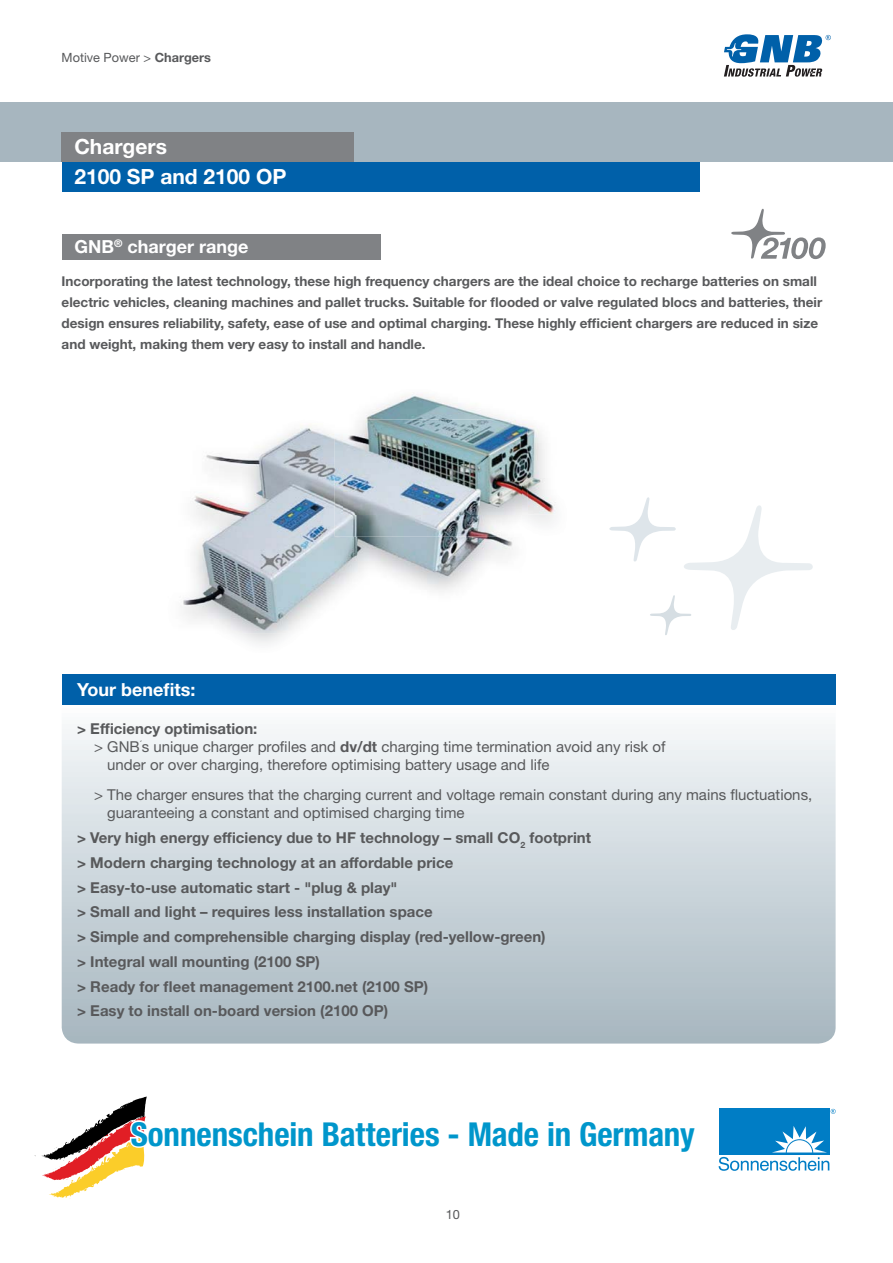
<style>
.page{position:relative;width:893px;height:1263px;background:#fff}
.page>*{position:absolute;margin:0;border:0;box-sizing:border-box;transform-origin:0 0}
.t1{font:700 condensed 33px "Helvetica Neue LT Std";color:#0096cb}
.t2{font:700 21px/29.7px "Helvetica Neue LT Std";color:#fff}
.t3{font:700 18px "Helvetica Neue LT Std";color:#fff}
.t4{font:700 15px/24.8px "Helvetica Neue LT Std";color:#58595b}
.t5{font:15px/18px "Helvetica Neue LT Std";color:#58595b}
.t6{font:700 13.5px/21px "Helvetica Neue LT Std";color:#58595b}
.t7{font:12.75px "Helvetica Neue LT Std";color:#58595b}
.s1{font-weight:700}
</style>
<div class="page">
<img style="left:356px;top:392px;width:201px;height:122px">
<div style="left:0;top:102px;width:893px;height:60px;background:#a7b6bf"></div>
<svg style="left:724px;top:34px;width:107px;height:43px"></svg>
<div style="left:62px;top:132px;width:292px;height:30px;background:#808285"></div>
<div style="left:62px;top:162px;width:637px;height:29px;background:#0060a9"></div>
<div style="left:62px;top:234px;width:318px;height:25px;background:#808285"></div>
<svg style="left:609px;top:497px;width:204px;height:138px"></svg>
<img style="left:354px;top:419px;width:174px;height:95px">
<img style="left:175px;top:423px;width:346px;height:210px">
<img style="left:335px;top:423px;width:186px;height:114px">
<img style="left:343px;top:423px;width:178px;height:91px">
<svg style="left:62px;top:729px;width:773px;height:315px;background:#cbd5db"></svg>
<div style="left:62px;top:674px;width:773px;height:31px;background:#0060a9"></div>
<svg style="left:731px;top:209px;width:94px;height:50px"></svg>
<svg style="left:34px;top:1096px;width:113px;height:103px"></svg>
<div style="left:147px;top:1126px;width:17px;height:22px;border:3px solid #fff;border-radius:50%"></div>
<div style="left:152px;top:1129px;width:8px;height:16px;border:3px solid #fff;border-radius:50%"></div>
<div style="left:719px;top:1109px;width:111px;height:46px;background:#007dc5"></div>
<svg style="left:719px;top:1126px;width:110px;height:45px"></svg>
<svg style="left:831px;top:1109px;width:4px;height:5px"></svg>
<p class="t7" style="left:62px;top:53px;width:151px">Motive Power &gt; <span class="s1">Chargers</span></p>
<h2 class="t2" style="left:74px;top:134px;width:214px">Chargers<br>2100 SP and 2100 OP</h2>
<p class="t3" style="left:74px;top:240px;width:176px">GNB<sup>®</sup> charger range</p>
<p class="t6" style="left:62px;top:271px;width:762px">Incorporating the latest technology, these high frequency chargers are the ideal choice to recharge batteries on small electric vehicles, cleaning machines and pallet trucks. Suitable for flooded or valve regulated blocs and batteries, their design ensures reliability, safety, ease of use and optimal charging. These highly efficient chargers are reduced in size and weight, making them very easy to install and handle.</p>
<p class="t3" style="left:77px;top:683px;width:120px">Your benefits:</p>
<p class="t4" style="left:77px;top:717px;width:182px">&gt; Efficiency optimisation:</p>
<p class="t5" style="left:94px;top:738px;width:573px">&gt; GNB<sup>´</sup>s unique charger profiles and <span class="s1">dv/dt</span> charging time termination avoid any risk of</p>
<p class="t5" style="left:107px;top:756px;width:444px">under or over charging, therefore optimising battery usage and life</p>
<p class="t5" style="left:107px;top:787px;width:706px;text-indent:-13px">&gt; The charger ensures that the charging current and voltage remain constant during any mains fluctuations, guaranteeing a constant and optimised charging time</p>
<p class="t4" style="left:77px;top:827px;width:515px">&gt; Very high energy efficiency due to HF technology – small CO<sub>2</sub> footprint &gt; Modern charging technology at an affordable price<br>&gt; Easy-to-use automatic start - "plug &amp; play"<br>&gt; Small and light – requires less installation space<br>&gt; Simple and comprehensible charging display (red-yellow-green)<br>&gt; Integral wall mounting (2100 SP)<br>&gt; Ready for fleet management 2100.net (2100 SP)<br>&gt; Easy to install on-board version (2100 OP)</p>
<h1 class="t1" style="left:131px;top:1115px;width:565px">Sonnenschein Batteries - Made in Germany</h1>
<p class="t7" style="left:446px;top:1209px;width:16px">10</p>
</div>
